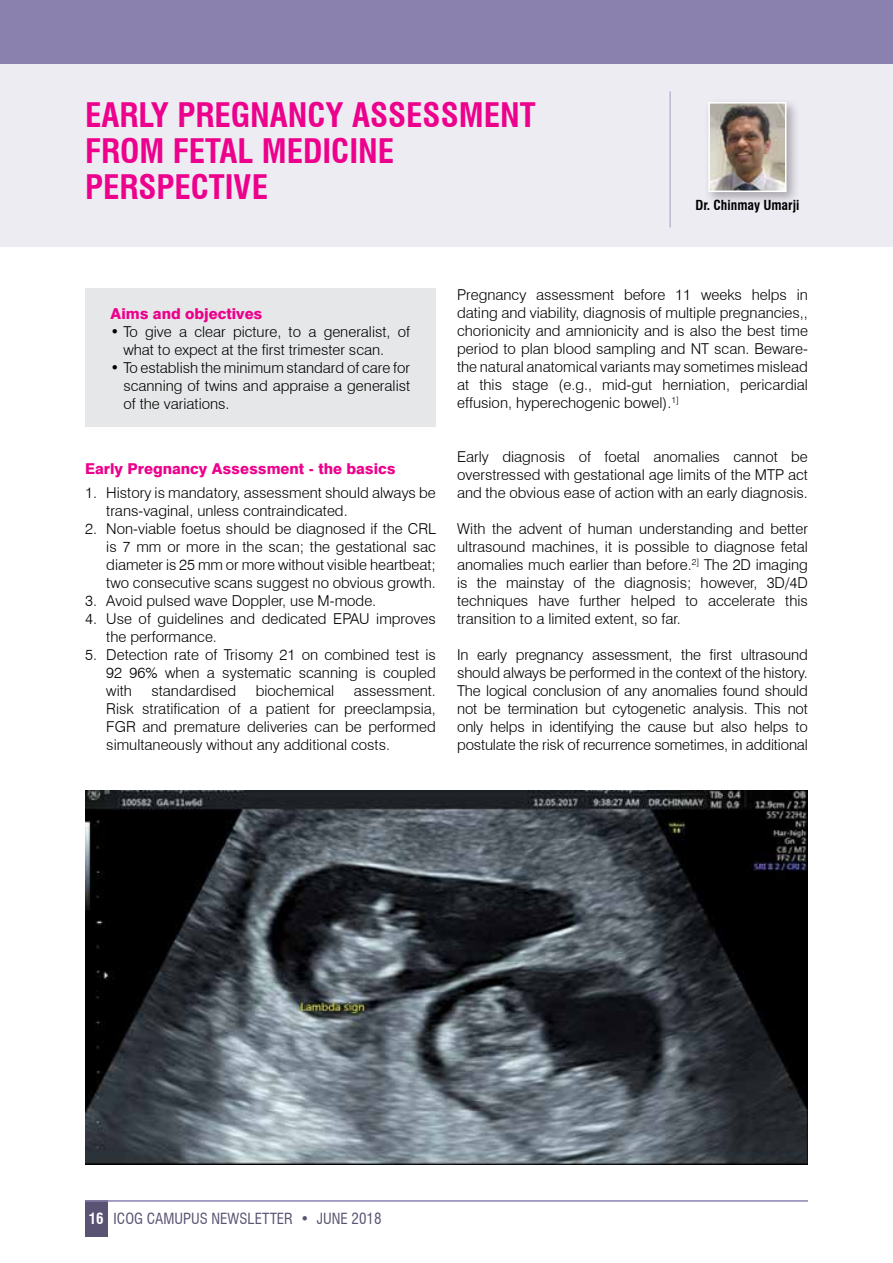
<style>
.page{position:relative;width:893px;height:1263px;background:#fff}
.page>*{position:absolute;margin:0;border:0;box-sizing:border-box;transform-origin:0 0}
.t1{font:700 condensed 33px/36px "Swiss 721 BT";color:#ec008c}
.t2{font:300 15px/18px "Swiss 721 BT";color:#000;text-align:justify}
.t3{font:800 15px "Swiss 721 BT";color:#ec008c}
.t4{font:condensed 15px "Swiss 721 BT";color:#5b5373}
.t5{font:700 condensed 13.5px "Swiss 721 BT";color:#000}
.s1{font-weight:700;color:#fff}
</style>
<div class="page">
<div style="left:0;top:64px;width:893px;height:183px;background:#eeecf3"></div>
<hr style="left:669px;top:91px;width:2px;height:136px;background:#bdb7d2">
<div style="left:85px;top:288px;width:351px;height:138px;background:#e6e7e8"></div>
<img style="left:85px;top:790px;width:723px;height:374px">
<div style="left:704px;top:97px;width:96px;height:108px;background:#000;opacity:.3"></div>
<img style="left:711px;top:105px;width:72px;height:84px">
<div style="left:708px;top:102px;width:78px;height:90px;border:2px solid #fff"></div>
<div style="left:85px;top:1200px;width:23px;height:36px;background:#5b5373"></div>
<div style="left:0;top:0;width:893px;height:64px;background:#8a81af"></div>
<hr style="left:85px;top:1200px;width:723px;height:2px;background:#8a81af">
<h1 class="t1" style="left:85px;top:97px;width:452px">EARLY PREGNANCY ASSESSMENT<br>FROM FETAL MEDICINE<br>PERSPECTIVE</h1>
<p class="t5" style="left:695px;top:196px;width:105px">Dr. Chinmay Umarji</p>
<p class="t3" style="left:111px;top:304px;width:153px">Aims and objectives</p>
<p class="t2" style="left:123px;top:322px;width:288px;text-indent:-13px">• To give a clear picture, to a generalist, of what to expect at the first trimester scan.</p>
<p class="t2" style="left:123px;top:358px;width:288px;text-indent:-13px">• To establish the minimum standard of care for scanning of twins and appraise a generalist of the variations.</p>
<p class="t3" style="left:85px;top:459px;width:312px">Early Pregnancy Assessment - the basics</p>
<p class="t2" style="left:106px;top:484px;width:331px;text-indent:-21px">1. History is mandatory, assessment should always be trans-vaginal, unless contraindicated.</p>
<p class="t2" style="left:106px;top:520px;width:331px;text-indent:-21px">2. Non-viable foetus should be diagnosed if the CRL is 7 mm or more in the scan; the gestational sac diameter is 25 mm or more without visible heartbeat; two consecutive scans suggest no obvious growth.</p>
<p class="t2" style="left:85px;top:592px;width:293px">3. Avoid pulsed wave Doppler, use M-mode.</p>
<p class="t2" style="left:106px;top:610px;width:331px;text-indent:-21px">4. Use of guidelines and dedicated EPAU improves the performance.</p>
<p class="t2" style="left:106px;top:646px;width:331px;text-indent:-21px">5. Detection rate of Trisomy 21 on combined test is 92 96% when a systematic scanning is coupled with</p>
<p class="t2" style="left:151px;top:682px;width:86px">standardised</p>
<p class="t2" style="left:256px;top:682px;width:80px">biochemical</p>
<p class="t2" style="left:106px;top:682px;width:331px;text-indent:247px">assessment.<br>Risk stratification of a patient for preeclampsia, FGR and premature deliveries can be performed simultaneously without any additional costs.</p>
<p class="t2" style="left:457px;top:286px;width:352px">Pregnancy assessment before 11 weeks helps in dating and viability, diagnosis of multiple pregnancies,, chorionicity and amnionicity and is also the best time period to plan blood sampling and NT scan. Beware&shy;the natural anatomical variants may sometimes mislead at this stage (e.g., mid-gut herniation, pericardial effusion, hyperechogenic bowel).<sup>1]</sup></p>
<p class="t2" style="left:457px;top:448px;width:352px">Early diagnosis of foetal anomalies cannot be overstressed with gestational age limits of the MTP act and the obvious ease of action with an early diagnosis.</p>
<p class="t2" style="left:457px;top:520px;width:352px">With the advent of human understanding and better ultrasound machines, it is possible to diagnose fetal anomalies much earlier than before.<sup>2]</sup> The 2D imaging is the mainstay of the diagnosis; however, 3D/4D techniques have further helped to accelerate this transition to a limited extent, so far.</p>
<p class="t2" style="left:457px;top:646px;width:352px">In early pregnancy assessment, the first ultrasound should always be performed in the context of the history.<br>The logical conclusion of any anomalies found should not be termination but cytogenetic analysis. This not only helps in identifying the cause but also helps to postulate the risk of recurrence sometimes, in additional</p>
<p class="t4" style="left:89px;top:1209px;width:294px"><span class="s1">16</span> ICOG CAMUPUS NEWSLETTER • JUNE 2018</p>
</div>
